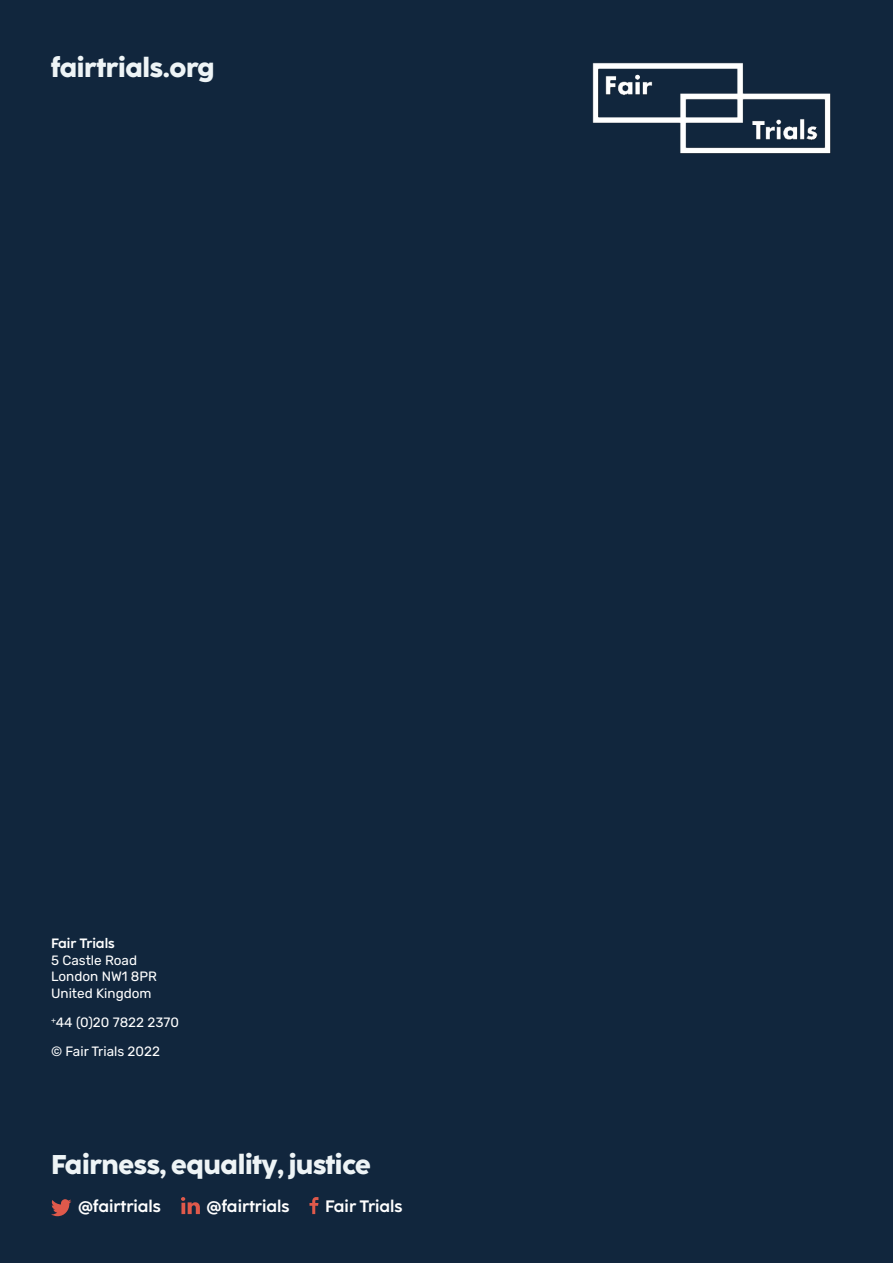
<style>
.page{position:relative;width:893px;height:1263px;background:#11263d}
.page>*{position:absolute;margin:0;border:0;box-sizing:border-box;transform-origin:0 0}
.t1{font:800 27px "Coco Sharp";letter-spacing:-.01em;color:#eef4f6}
.t2{font:700 16.5px "Coco Sharp";color:#fff}
.t3{font:300 13.5px/16.5px "Rubik";color:#fff}
.t4{font:700 13.5px "Coco Sharp";color:#fff}
</style>
<div class="page">
<img style="left:592px;top:62px;width:239px;height:92px">
<svg style="left:51px;top:1199px;width:20px;height:17px"></svg>
<svg style="left:181px;top:1197px;width:19px;height:17px"></svg>
<svg style="left:309px;top:1197px;width:9px;height:17px"></svg>
<h1 class="t1" style="left:51px;top:55px;width:165px">fairtrials.org</h1>
<p class="t4" style="left:51px;top:938px;width:65px">Fair Trials</p>
<p class="t3" style="left:51px;top:952px;width:108px">5 Castle Road<br>London NW1 8PR<br>United Kingdom</p>
<p class="t3" style="left:51px;top:1008px;width:129px;line-height:29.2px"><sup>+</sup>44 (0)20 7822 2370 © Fair Trials 2022</p>
<h1 class="t1" style="left:51px;top:1152px;width:321px">Fairness, equality, justice</h1>
<p class="t2" style="left:78px;top:1199px;width:84px">@fairtrials</p>
<p class="t2" style="left:207px;top:1199px;width:84px">@fairtrials</p>
<p class="t2" style="left:325px;top:1199px;width:79px">Fair Trials</p>
</div>
